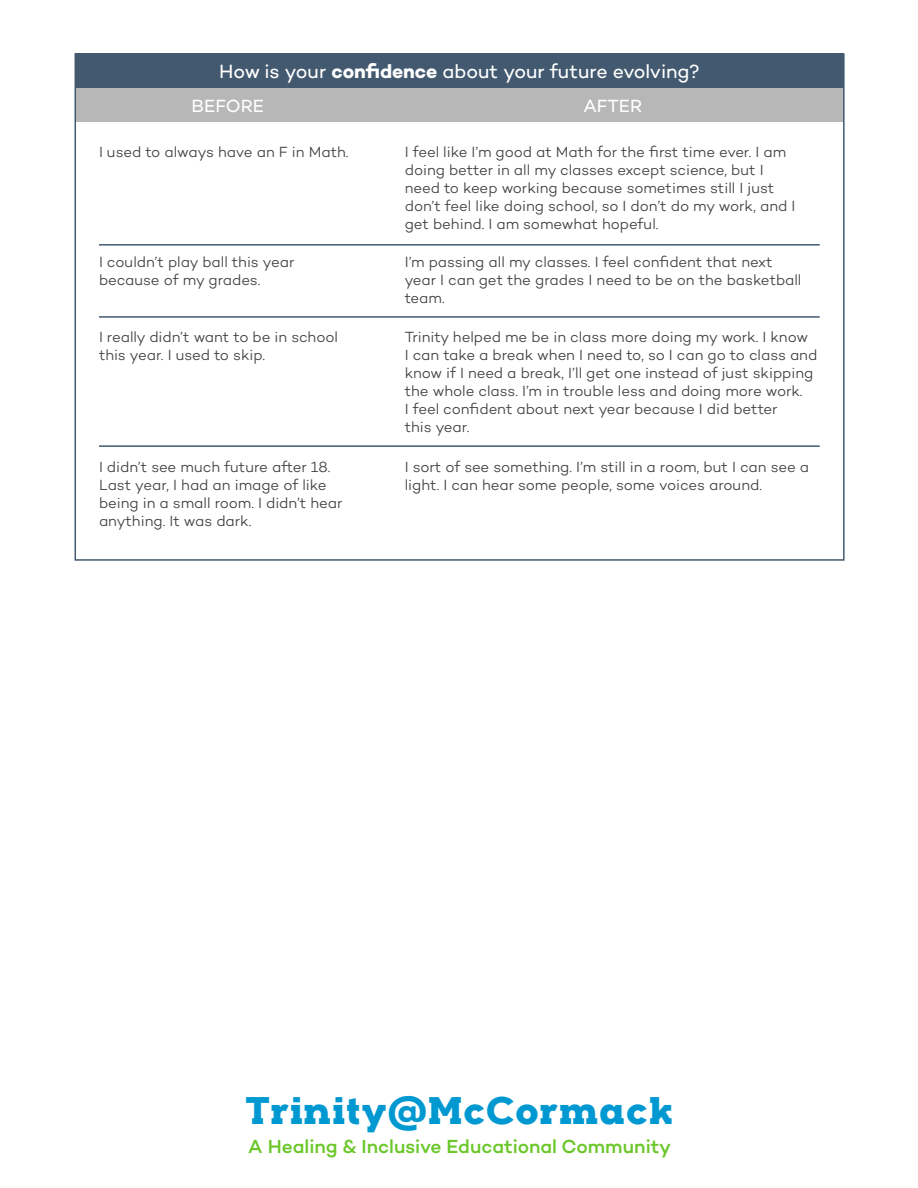
<style>
.page{position:relative;width:918px;height:1188px;background:#fff}
.page>*{position:absolute;margin:0;border:0;box-sizing:border-box;transform-origin:0 0}
.t1{font:800 38.55px "Arkibal Serif";letter-spacing:-.005em;color:#0098d1}
.t2{font:19.5px "Campton";letter-spacing:-.005em;color:#fff}
.t3{font:500 19.2px "Campton";color:#6bc72a}
.t4{font:18px "Campton";color:#fff}
.t5{font:300 15px/18px "Campton";letter-spacing:-.005em;color:#414042}
.s1{font-weight:700}
</style>
<div class="page">
<div style="left:75px;top:88px;width:769px;height:34px;background:#b7b7b7"></div>
<div style="left:75px;top:53px;width:769px;height:35px;background:#42596f"></div>
<hr style="left:99px;top:244px;width:721px;height:2px;background:#42596f">
<hr style="left:99px;top:316px;width:721px;height:2px;background:#42596f">
<hr style="left:99px;top:445px;width:721px;height:2px;background:#42596f">
<h2 class="t2" style="left:219px;top:59px;width:482px">How is your <span class="s1">confidence</span> about your future evolving?</h2>
<p class="t4" style="left:192px;top:94px;width:74px">BEFORE</p>
<p class="t4" style="left:583px;top:94px;width:60px">AFTER</p>
<p class="t5" style="left:99px;top:142px;width:251px">I used to always have an F in Math.</p>
<p class="t5" style="left:99px;top:253px;width:197px">I couldn’t play ball this year because of my grades.</p>
<p class="t5" style="left:99px;top:328px;width:240px">I really didn’t want to be in school this year. I used to skip.</p>
<p class="t5" style="left:405px;top:142px;width:392px">I feel like I’m good at Math for the first time ever. I am doing better in all my classes except science, but I need to keep working because sometimes still I just don’t feel like doing school, so I don’t do my work, and I get behind. I am somewhat hopeful.</p>
<p class="t5" style="left:405px;top:253px;width:398px">I’m passing all my classes. I feel confident that next year I can get the grades I need to be on the basketball team.</p>
<p class="t5" style="left:405px;top:328px;width:414px">Trinity helped me be in class more doing my work. I know<br>I can take a break when I need to, so I can go to class and know if I need a break, I’ll get one instead of just skipping the whole class. I’m in trouble less and doing more work.<br>I feel confident about next year because I did better<br>this year.</p>
<p class="t5" style="left:99px;top:457px;width:245px">I didn’t see much future after 18.<br>Last year, I had an image of like being in a small room. I didn’t hear anything. It was dark.</p>
<p class="t5" style="left:405px;top:457px;width:406px">I sort of see something. I’m still in a room, but I can see a light. I can hear some people, some voices around.</p>
<h1 class="t1" style="left:245px;top:1081px;width:430px">Trinity@McCormack</h1>
<p class="t3" style="left:248px;top:1134px;width:424px">A Healing &amp; Inclusive Educational Community</p>
</div>
